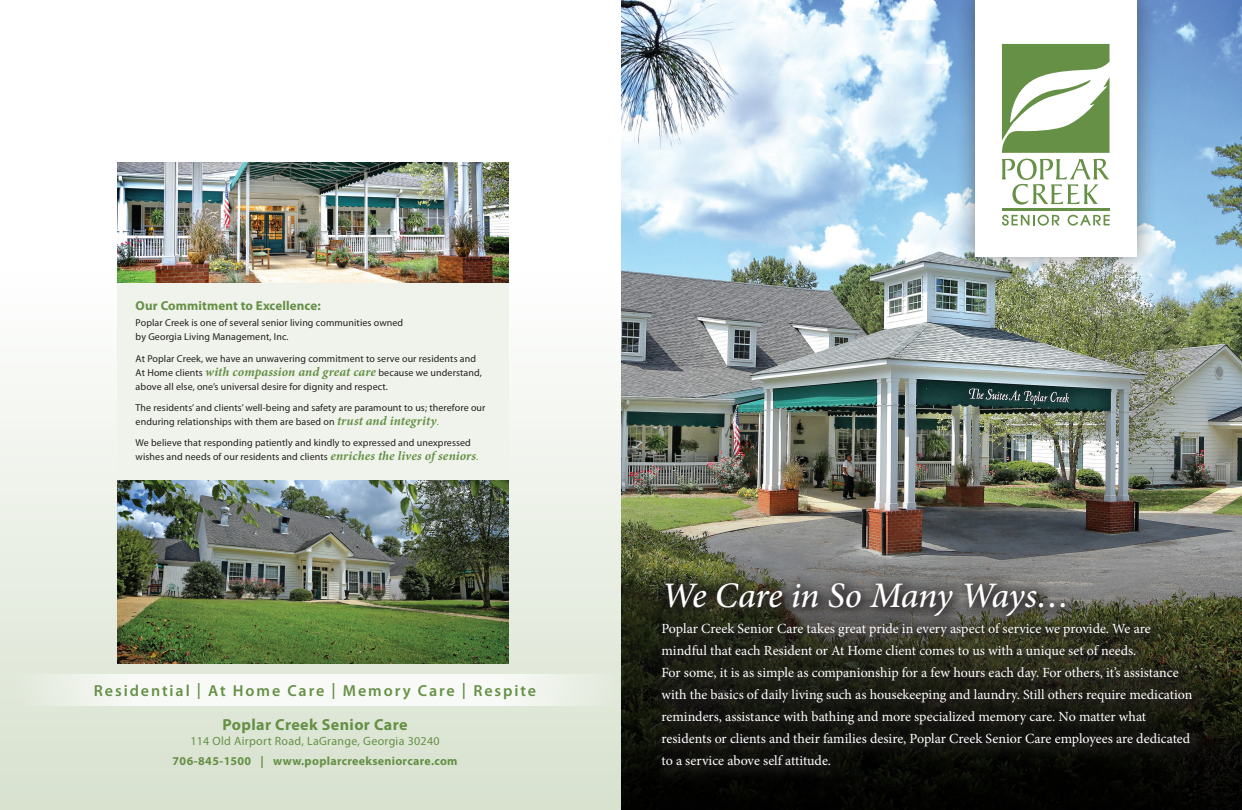
<style>
.page{position:relative;width:1242px;height:810px;background:#fff}
.page>*{position:absolute;margin:0;border:0;box-sizing:border-box;transform-origin:0 0}
.t1{font:italic 500 36px "Minion Pro";letter-spacing:-.015em;color:#fff}
.t2{font:600 16px "Myriad Pro";letter-spacing:.12em;color:#669046}
.t3{font:700 16px "Myriad Pro";letter-spacing:.025em;color:#669046}
.t4{font:14px/22px "Minion Pro";color:#fff}
.t5{font:700 13px "Myriad Pro";letter-spacing:.01em;color:#669046}
.t6{font:700 12px "Myriad Pro";letter-spacing:.025em;color:#669046}
.t7{font:12px "Myriad Pro";letter-spacing:.025em;color:#669046}
.t8{font:10px/14px "Myriad Pro";letter-spacing:.01em;color:#231f20}
.s1{font-family:"Minion Pro";font-weight:700;font-style:italic;font-size:13px;color:#669046}
.s2{color:#669046}
</style>
<div class="page">
<img style="left:621px;top:0;width:621px;height:490px">
<div style="left:0;top:0;width:621px;height:810px;background:linear-gradient(to bottom,#fff,#dce5d4)"></div>
<div style="left:955px;top:0;width:202px;height:277px;background:#231f20;opacity:.5"></div>
<div style="left:975px;top:0;width:162px;height:256px;background:#fff"></div>
<svg style="left:1002px;top:44px;width:108px;height:109px"></svg>
<svg style="left:1002px;top:215px;width:58px;height:11px"></svg>
<svg style="left:1068px;top:215px;width:42px;height:11px"></svg>
<hr style="left:1002px;top:208px;width:108px;height:2px;background:#669046">
<svg style="left:1002px;top:159px;width:107px;height:46px"></svg>
<img style="left:621px;top:490px;width:621px;height:320px">
<div style="left:651px;top:571px;width:558px;height:211px;background:#231f20;opacity:.75"></div>
<div style="left:117px;top:282px;width:392px;height:198px;background:#eff3eb"></div>
<img style="left:117px;top:480px;width:392px;height:183px">
<img style="left:117px;top:162px;width:392px;height:120px">
<svg style="left:9px;top:674px;width:612px;height:32px"></svg>
<h3 class="t5" style="left:136px;top:297px;width:187px">Our Commitment to Excellence:</h3>
<p class="t8" style="left:136px;top:316px;width:269px">Poplar Creek is one of several senior living communities owned by Georgia Living Management, Inc.</p>
<p class="t8" style="left:136px;top:351px;width:348px">At Poplar Creek, we have an unwavering commitment to serve our residents and<br>At Home clients <span class="s1">with compassion and great care</span> because we understand, above all else, one’s universal desire for dignity and respect.</p>
<p class="t8" style="left:136px;top:400px;width:351px">The residents’ and clients’ well-being and safety are paramount to us; therefore our enduring relationships with them are based on <span class="s1">trust and integrity</span><span class="s2">.</span></p>
<p class="t8" style="left:136px;top:436px;width:344px">We believe that responding patiently and kindly to expressed and unexpressed wishes and needs of our residents and clients <span class="s1">enriches the lives of seniors</span><span class="s2">.</span></p>
<h2 class="t2" style="left:94px;top:680px;width:444px">Residential | At Home Care | Memory Care | Respite</h2>
<h2 class="t3" style="left:223px;top:714px;width:186px">Poplar Creek Senior Care</h2>
<p class="t7" style="left:190px;top:733px;width:251px">114 Old Airport Road, LaGrange, Georgia 30240</p>
<p class="t6" style="left:172px;top:753px;width:287px">706-845-1500 | www.poplarcreekseniorcare.com</p>
<h1 class="t1" style="left:662px;top:570px;width:410px">We Care in So Many Ways…</h1>
<p class="t4" style="left:662px;top:618px;width:533px">Poplar Creek Senior Care takes great pride in every aspect of service we provide. We are mindful that each Resident or At Home client comes to us with a unique set of needs.<br>For some, it is as simple as companionship for a few hours each day. For others, it’s assistance with the basics of daily living such as housekeeping and laundry. Still others require medication reminders, assistance with bathing and more specialized memory care. No matter what residents or clients and their families desire, Poplar Creek Senior Care employees are dedicated to a service above self attitude.</p>
</div>
